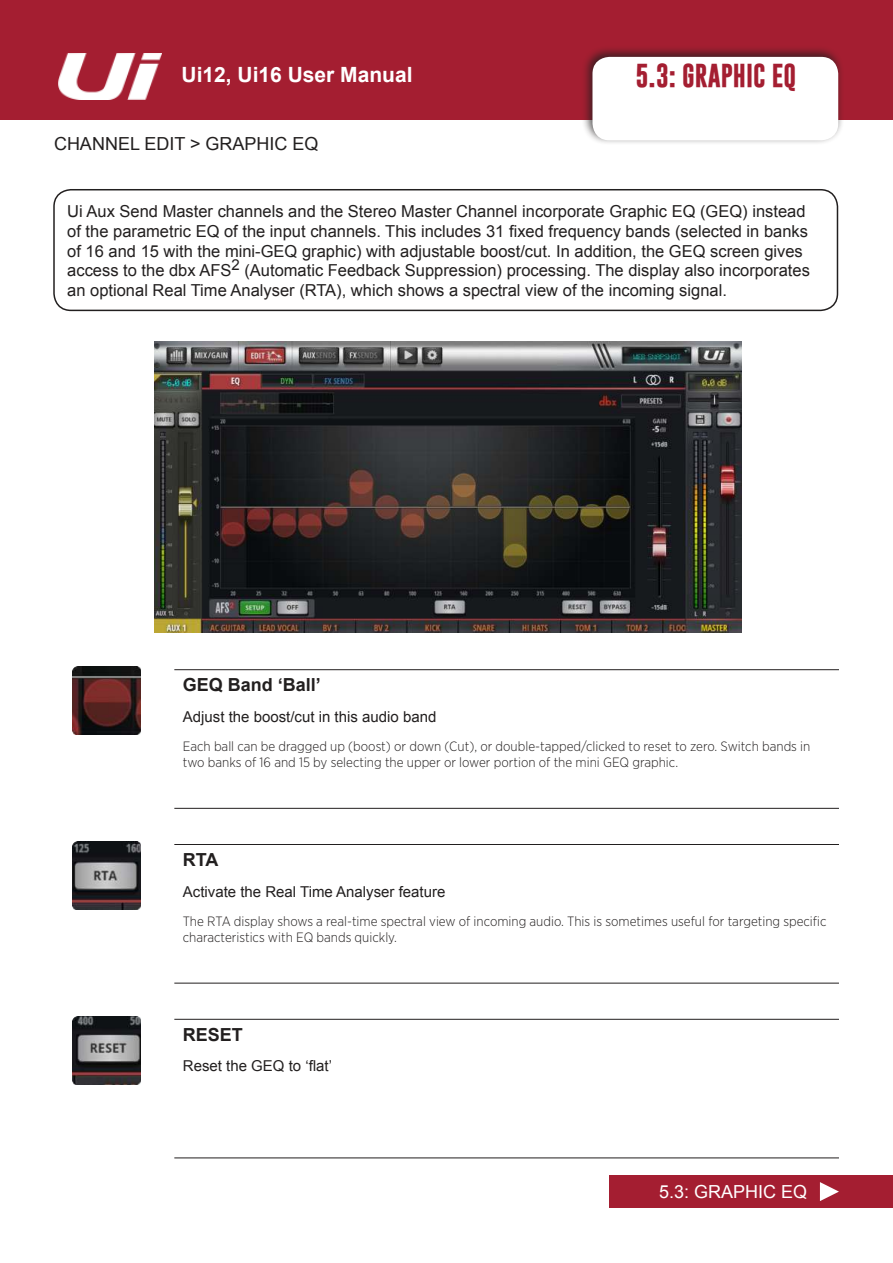
<style>
.page{position:relative;width:893px;height:1263px;background:#fff}
.page>*{position:absolute;margin:0;border:0;box-sizing:border-box;transform-origin:0 0}
.t1{font:700 24px "Gobold";color:#a41e31}
.t2{font:700 21px "Arial";color:#fff}
.t3{font:18px "Arial";color:#221f1f}
.t4{font:700 18px "Arial";color:#221f1f}
.t5{font:18px "Arial";color:#fff}
.t6{font:16.5px/19.8px "Arial";color:#221f1f}
.t7{font:15px "Arial";color:#221f1f}
.t8{font:300 13.5px/16.2px "Gotham Narrow";color:#221f1f}
</style>
<div class="page">
<div style="left:0;top:0;width:893px;height:119px;background:#a41e31"></div>
<div style="left:609px;top:1175px;width:284px;height:33px;background:#a41e31"></div>
<div style="left:582px;top:45px;width:262px;height:100px;background:#221f1f;opacity:.75"></div>
<div style="left:592px;top:57px;width:246px;height:83px;background:#fff;border-radius:17px"></div>
<svg style="left:820px;top:1182px;width:19px;height:19px"></svg>
<img style="left:59px;top:54px;width:103px;height:46px">
<div style="left:53px;top:189px;width:785px;height:122px;border:2px solid #221f1f;border-radius:17px"></div>
<img style="left:155px;top:341px;width:586px;height:291px">
<hr style="left:174px;top:808px;width:665px;height:1px;background:#221f1f">
<hr style="left:174px;top:669px;width:665px;height:1px;background:#221f1f">
<img style="left:72px;top:667px;width:68px;height:68px">
<hr style="left:174px;top:983px;width:665px;height:1px;background:#221f1f">
<hr style="left:174px;top:844px;width:665px;height:1px;background:#221f1f">
<img style="left:72px;top:842px;width:68px;height:68px">
<hr style="left:174px;top:1158px;width:665px;height:1px;background:#221f1f">
<hr style="left:174px;top:1019px;width:665px;height:1px;background:#221f1f">
<img style="left:72px;top:1016px;width:68px;height:68px">
<p class="t2" style="left:182px;top:60px;width:233px">Ui12, Ui16 User Manual</p>
<h1 class="t1" style="left:635px;top:63px;width:162px">5.3: GRAPHIC EQ</h1>
<p class="t3" style="left:54px;top:137px;width:266px">CHANNEL EDIT &gt; GRAPHIC EQ</p>
<p class="t6" style="left:67px;top:203px;width:744px">Ui Aux Send Master channels and the Stereo Master Channel incorporate Graphic EQ (GEQ) instead of the parametric EQ of the input channels. This includes 31 fixed frequency bands (selected in banks of 16 and 15 with the mini-GEQ graphic) with adjustable boost/cut. In addition, the GEQ screen gives access to the dbx AFS<sup>2</sup> (Automatic Feedback Suppression) processing. The display also incorporates an optional Real Time Analyser (RTA), which shows a spectral view of the incoming signal.</p>
<p class="t4" style="left:183px;top:672px;width:140px">GEQ Band ‘Ball’</p>
<p class="t7" style="left:183px;top:711px;width:255px">Adjust the boost/cut in this audio band</p>
<p class="t8" style="left:183px;top:739px;width:629px">Each ball can be dragged up (boost) or down (Cut), or double-tapped/clicked to reset to zero. Switch bands in two banks of 16 and 15 by selecting the upper or lower portion of the mini GEQ graphic.</p>
<p class="t4" style="left:183px;top:853px;width:37px">RTA</p>
<p class="t7" style="left:183px;top:885px;width:264px">Activate the Real Time Analyser feature</p>
<p class="t8" style="left:183px;top:914px;width:645px">The RTA display shows a real-time spectral view of incoming audio. This is sometimes useful for targeting specific characteristics with EQ bands quickly.</p>
<p class="t4" style="left:183px;top:1022px;width:62px">RESET</p>
<p class="t7" style="left:183px;top:1056px;width:151px">Reset the GEQ to ‘flat’</p>
<p class="t5" style="left:659px;top:1185px;width:150px">5.3: GRAPHIC EQ</p>
</div>
